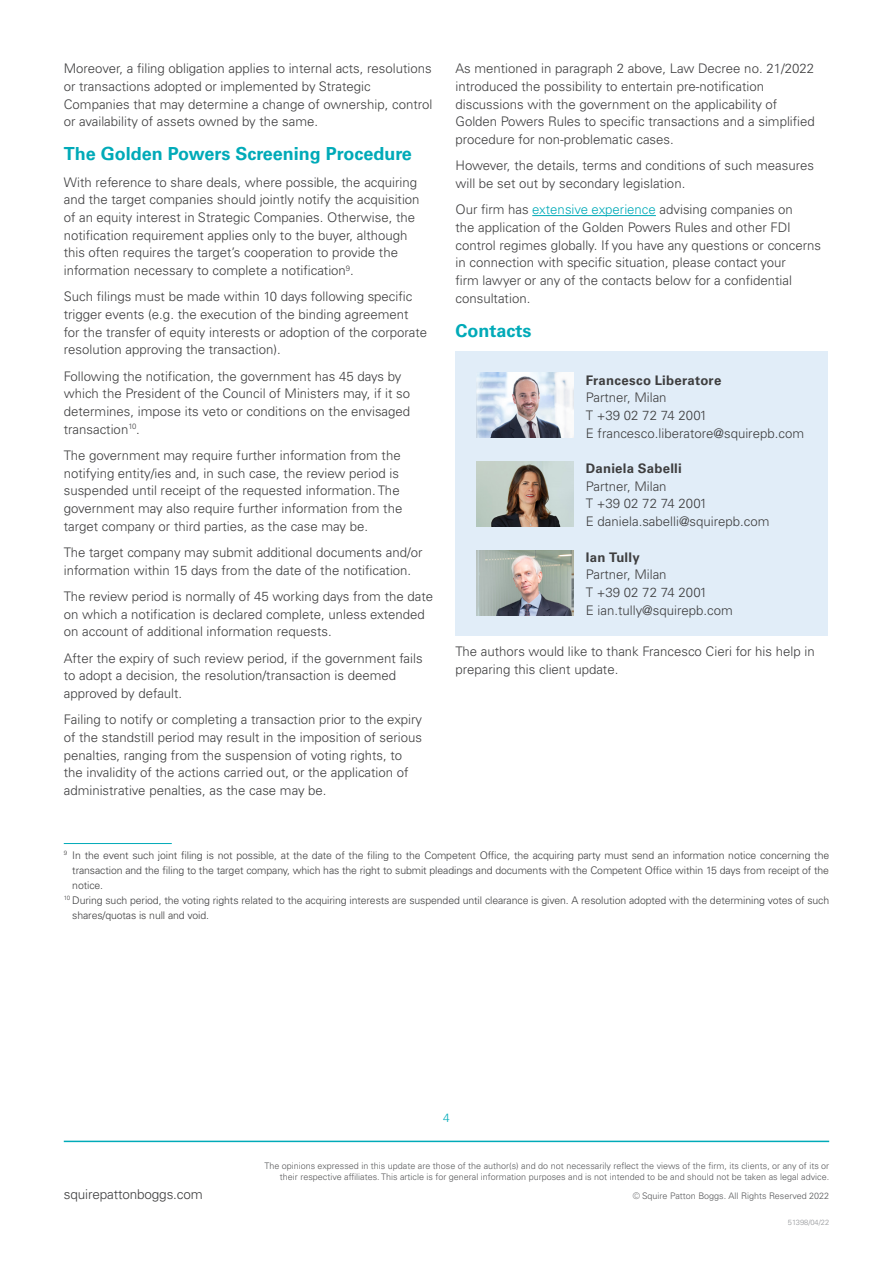
<style>
.page{position:relative;width:893px;height:1263px;background:#fff}
.page>*{position:absolute;margin:0;border:0;box-sizing:border-box;transform-origin:0 0}
.Body{font:700 18px "Univers LTCYR 65";color:#00aab8}
.t1{font:300 13.5px "Univers LTCYR 45";letter-spacing:-.01em;color:#3e3e3f}
.Body-2{font:300 13.2px/17.7px "Univers LTCYR 45";color:#3e3e3f}
.Contact{font:300 13.2px "Univers LTCYR 45";color:#3e3e3f}
.Contact-2{font:700 13.2px "Univers LTCYR 65";letter-spacing:.015em;color:#3e3e3f}
.t2{font:300 12px "Univers LTCYR 45";color:#00aab8}
.t3{font:300 10.5px/15px "Univers LTCYR 45";letter-spacing:-.01em;color:#3e3e3f;text-align:justify}
.t4{font:300 9px/10.8px "Univers LTCYR 45";color:#57585a;text-align:right}
.t5{font:300 7.5px "Univers LTCYR 45";color:#939598}
.s1{color:#00aab8}
</style>
<div class="page">
<hr style="left:64px;top:1140px;width:765px;height:2px;background:#00aab8">
<hr style="left:64px;top:843px;width:108px;height:1px;background:#00aab8">
<hr style="left:532px;top:215px;width:124px;height:1px;background:#00aab8">
<div style="left:455px;top:351px;width:373px;height:285px;background:#e1edf8"></div>
<img style="left:477px;top:373px;width:96px;height:65px">
<img style="left:477px;top:462px;width:96px;height:65px">
<img style="left:477px;top:550px;width:96px;height:66px">
<p class="Body-2" style="left:64px;top:59px;width:370px">Moreover, a filing obligation applies to internal acts, resolutions or transactions adopted or implemented by Strategic Companies that may determine a change of ownership, control or availability of assets owned by the same.</p>
<p class="Body" style="left:64px;top:141px;width:350px">The Golden Powers Screening Procedure</p>
<p class="Body-2" style="left:64px;top:173px;width:357px">With reference to share deals, where possible, the acquiring and the target companies should jointly notify the acquisition of an equity interest in Strategic Companies. Otherwise, the notification requirement applies only to the buyer, although this often requires the target’s cooperation to provide the information necessary to complete a notification<sup>9</sup>.</p>
<p class="Body-2" style="left:64px;top:287px;width:365px">Such filings must be made within 10 days following specific trigger events (e.g. the execution of the binding agreement for the transfer of equity interests or adoption of the corporate resolution approving the transaction).</p>
<p class="Body-2" style="left:64px;top:367px;width:348px">Following the notification, the government has 45 days by which the President of the Council of Ministers may, if it so determines, impose its veto or conditions on the envisaged transaction<sup>10</sup>.</p>
<p class="Body-2" style="left:64px;top:446px;width:340px">The government may require further information from the notifying entity/ies and, in such case, the review period is suspended until receipt of the requested information. The government may also require further information from the target company or third parties, as the case may be.</p>
<p class="Body-2" style="left:64px;top:543px;width:360px">The target company may submit additional documents and/or information within 15 days from the date of the notification.</p>
<p class="Body-2" style="left:64px;top:587px;width:371px">The review period is normally of 45 working days from the date on which a notification is declared complete, unless extended on account of additional information requests.</p>
<p class="Body-2" style="left:64px;top:649px;width:360px">After the expiry of such review period, if the government fails to adopt a decision, the resolution/transaction is deemed approved by default.</p>
<p class="Body-2" style="left:64px;top:710px;width:360px">Failing to notify or completing a transaction prior to the expiry of the standstill period may result in the imposition of serious penalties, ranging from the suspension of voting rights, to the invalidity of the actions carried out, or the application of administrative penalties, as the case may be.</p>
<p class="Body-2" style="left:455px;top:59px;width:361px">As mentioned in paragraph 2 above, Law Decree no. 21/2022 introduced the possibility to entertain pre-notification discussions with the government on the applicability of Golden Powers Rules to specific transactions and a simplified procedure for non-problematic cases.</p>
<p class="Body-2" style="left:455px;top:156px;width:360px">However, the details, terms and conditions of such measures will be set out by secondary legislation.</p>
<p class="Body-2" style="left:455px;top:200px;width:367px">Our firm has <span class="s1">extensive experience</span> advising companies on<br>the application of the Golden Powers Rules and other FDI control regimes globally. If you have any questions or concerns in connection with specific situation, please contact your<br>firm lawyer or any of the contacts below for a confidential consultation.</p>
<p class="Body" style="left:455px;top:318px;width:78px">Contacts</p>
<p class="Contact-2" style="left:586px;top:371px;width:137px">Francesco Liberatore</p>
<p class="Contact" style="left:586px;top:389px;width:82px">Partner, Milan</p>
<p class="Contact" style="left:586px;top:407px;width:123px">T +39 02 72 74 2001</p>
<p class="Contact" style="left:586px;top:424px;width:220px">E francesco.liberatore@squirepb.com</p>
<p class="Contact-2" style="left:586px;top:459px;width:97px">Daniela Sabelli</p>
<p class="Contact" style="left:586px;top:477px;width:82px">Partner, Milan</p>
<p class="Contact" style="left:586px;top:495px;width:123px">T +39 02 72 74 2001</p>
<p class="Contact" style="left:586px;top:513px;width:185px">E daniela.sabelli@squirepb.com</p>
<p class="Contact-2" style="left:586px;top:548px;width:55px">Ian Tully</p>
<p class="Contact" style="left:586px;top:566px;width:82px">Partner, Milan</p>
<p class="Contact" style="left:586px;top:584px;width:123px">T +39 02 72 74 2001</p>
<p class="Contact" style="left:586px;top:601px;width:148px">E ian.tully@squirepb.com</p>
<p class="Body-2" style="left:455px;top:642px;width:361px">The authors would like to thank Francesco Cieri for his help in preparing this client update.</p>
<p class="t3" style="left:72px;top:847px;width:758px;text-indent:-9px"><sup>9</sup> In the event such joint filing is not possible, at the date of the filing to the Competent Office, the acquiring party must send an information notice concerning the transaction and the filing to the target company, which has the right to submit pleadings and documents with the Competent Office within 15 days from receipt of the notice.</p>
<p class="t3" style="left:72px;top:892px;width:758px;text-indent:-9px"><sup>10</sup> During such period, the voting rights related to the acquiring interests are suspended until clearance is given. A resolution adopted with the determining votes of such shares/quotas is null and void.</p>
<p class="t1" style="left:64px;top:1185px;width:141px">squirepattonboggs.com</p>
<p class="t2" style="left:443px;top:1110px;width:8px">4</p>
<p class="t4" style="left:265px;top:1160px;width:566px">The opinions expressed in this update are those of the author(s) and do not necessarily reflect the views of the firm, its clients, or any of its or their respective affiliates. This article is for general information purposes and is not intended to be and should not be taken as legal advice.</p>
<p class="t4" style="left:633px;top:1190px;width:198px">© Squire Patton Boggs. All Rights Reserved 2022</p>
<p class="t5" style="left:788px;top:1217px;width:43px">51398/04/22</p>
</div>
